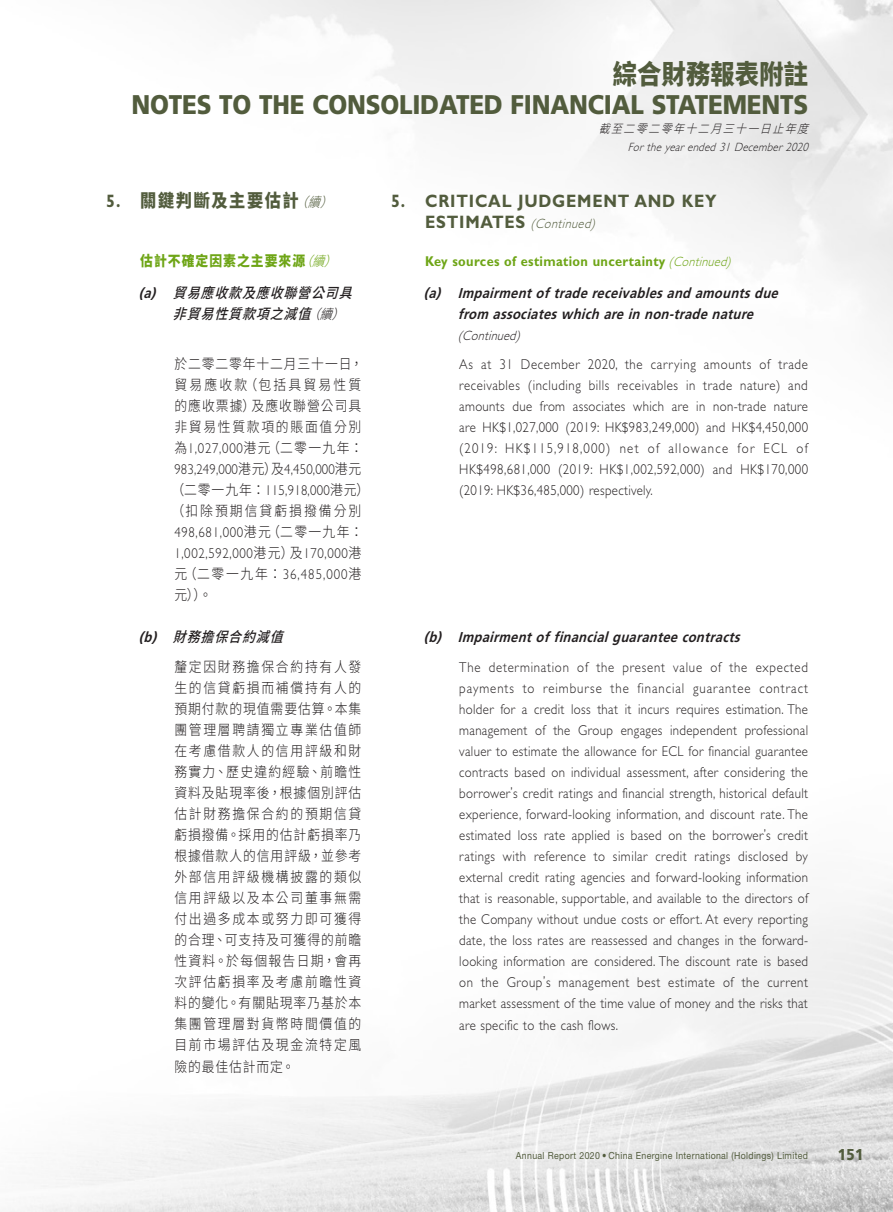
<style>
.page{position:relative;width:893px;height:1212px;background:#fff}
.page>*{position:absolute;margin:0;border:0;box-sizing:border-box;transform-origin:0 0}
.t1{font:900 27px "Frutiger LT Std";letter-spacing:-.01em;color:#525c3d;scale:.9 1}
.t2{font:800 27px "Source Han Sans TC";letter-spacing:.005em;color:#525c3d;scale:.9 1}
.Heading_1{font:700 18px "Gill Sans Std";letter-spacing:.05em;color:#525c3d;scale:.9 1}
.C_Heading_1{font:800 18px "Source Han Sans TC";letter-spacing:.1em;color:#525c3d;scale:.9 1}
.t3{font:900 15.75px "Frutiger LT Std";color:#525c3d;scale:.85 1}
.Body_Text{font:300 14.25px/21px "Gill Sans Std";letter-spacing:.03em;color:#231f20;text-align:justify;scale:.9 1}
.C_Body_Text{font:300 14.25px/21px "Source Han Sans TC";letter-spacing:.13em;color:#231f20;scale:.9 1}
.Heading_3{font:italic 700 14.25px/21px "Frutiger LT Std";color:#231f20;scale:.9 1}
.Heading_2{font:700 14.25px "Gill Sans Std";letter-spacing:.03em;color:#6ea516;scale:.9 1}
.C_Heading_3{font:italic 500 14.25px/21px "Source Han Sans TC";color:#231f20;scale:.9 1}
.C_Heading_2{font:800 14.25px "Source Han Sans TC";letter-spacing:.08em;color:#6ea516;scale:.9 1}
.C_Body_Text-2{font:300 14.25px "Source Han Sans TC";letter-spacing:.07em;color:#231f20;scale:.9 1}
.Heading_1-2{font:italic 300 13.5px "Gill Sans Std";color:#525c3d;scale:.9 1}
.Heading_3-2{font:italic 300 13.5px "Gill Sans Std";color:#231f20;scale:.9 1}
.t4{font:italic 300 12px "Gill Sans Std";color:#231f20;scale:.9 1}
.t5{font:italic 300 12px "Source Han Sans TC";color:#231f20;scale:.9 1}
.t6{font:9.75px "Helvetica Neue LT Std";letter-spacing:.035em;color:#525c3d;scale:.9 1}
.s1{font-family:"Gill Sans Std";font-weight:700}
.s2{font-weight:300;font-style:italic;font-size:13.5px}
.s3{font-family:"Frutiger LT Std";font-weight:700}
.s4{font-weight:300;font-size:13.5px}
.s5{font-family:"Gill Sans Std"}
.s6{font-weight:700;font-style:normal;font-size:18px}
</style>
<div class="page">
<img style="left:10px;top:0;width:883px;height:1212px">
<h1 class="t2" style="left:613px;top:59px;width:218px">綜合財務報表附註</h1>
<h1 class="t1" style="left:131px;top:88px;width:753px">NOTES TO THE CONSOLIDATED FINANCIAL STATEMENTS</h1>
<p class="t5" style="left:599px;top:122px;width:244px">截至二零二零年十二月三十一日止年度</p>
<p class="t4" style="left:628px;top:140px;width:206px">Fortheyearended31December2020</p>
<p class="C_Heading_1" style="left:106px;top:190px;width:264px"><span class="s1">5.</span> 關鍵判斷及主要估計<span class="s2">（續）</span></p>
<p class="C_Heading_2" style="left:140px;top:253px;width:231px">估計不確定因素之主要來源<span class="s2">（續）</span></p>
<p class="C_Heading_3" style="left:173px;top:282px;width:212px;text-indent:-34px"><span class="s3">(a)</span> 貿易應收款及應收聯營公司具非貿易性質款項之減值<span class="s4">（續）</span></p>
<p class="C_Body_Text" style="left:172px;top:354px;width:221px">於二零二零年十二月三十一日，貿易應收款（包括具貿易性質的應收票據）及應收聯營公司具非貿易性質款項的賬面值分別為<span class="s5">1,027,000</span>港元（二零一九年：<br><span class="s5">983,249,000</span>港元）及<span class="s5">4,450,000</span>港元（二零一九年：<span class="s5">115,918,000</span>港元）（扣除預期信貸虧損撥備分別<br><span class="s5">498,681,000</span>港元（二零一九年：<br><span class="s5">1,002,592,000</span>港元）及<span class="s5">170,000</span>港元（二零一九年：<span class="s5">36,485,000</span>港元））。</p>
<p class="C_Heading_3" style="left:139px;top:627px;width:173px"><span class="s3">(b)</span> 財務擔保合約減值</p>
<p class="C_Body_Text" style="left:174px;top:656px;width:209px;text-align:justify">釐定因財務擔保合約持有人發生的信貸虧損而補償持有人的預期付款的現值需要估算。本集團管理層聘請獨立專業估值師在考慮借款人的信用評級和財務實力、歷史違約經驗、前瞻性資料及貼現率後，根據個別評估估計財務擔保合約的預期信貸虧損撥備。採用的估計虧損率乃根據借款人的信用評級，並參考外部信用評級機構披露的類似信用評級以及本公司董事無需付出過多成本或努力即可獲得的合理、可支持及可獲得的前瞻性資料。於每個報告日期，會再次評估虧損率及考慮前瞻性資料的變化。有關貼現率乃基於本集團管理層對貨幣時間價值的目前市場評估及現金流特定風</p>
<p class="C_Body_Text-2" style="left:174px;top:1059px;width:135px">險的最佳估計而定。</p>
<p class="Heading_1" style="left:391px;top:190px;width:363px">5. CRITICAL JUDGEMENT AND KEY</p>
<p class="Heading_1-2" style="left:425px;top:216px;width:195px"><span class="s6">E S T I M AT E S</span> (Continued)</p>
<p class="Heading_2" style="left:425px;top:253px;width:345px">Key sources of estimation uncertainty <span class="s2">(Continued)</span></p>
<p class="Heading_3" style="left:458px;top:282px;width:362px;text-indent:-34px">(a) Impairmentoftradereceivablesand amountsdue from associateswhich arein non-tradenature</p>
<p class="Heading_3-2" style="left:458px;top:328px;width:75px">(Continued)</p>
<p class="Body_Text" style="left:459px;top:354px;width:389px">As at 31 December 2020, the carrying amounts of trade receivables (including bills receivables in trade nature) and amounts due from associates which are in non-trade nature are HK$1,027,000 (2019: HK$983,249,000) and HK$4,450,000 (2019: HK$115,918,000) net of allowance for ECL of HK$498,681,000 (2019: HK$1,002,592,000) and HK$170,000 (2019: HK$36,485,000) respectively.</p>
<p class="Heading_3" style="left:424px;top:627px;width:357px">(b) Impairmentoffinancialguaranteecontracts</p>
<p class="Body_Text" style="left:459px;top:657px;width:389px">The determination of the present value of the expected payments to reimburse the financial guarantee contract holder for a credit loss that it incurs requires estimation. The management of the Group engages independent professional valuer to estimate the allowance for ECL for financial guarantee contracts based on individual assessment, after considering the borrower’s credit ratings and financial strength, historical default experience, forward-looking information, and discount rate. The estimated loss rate applied is based on the borrower’s credit ratings with reference to similar credit ratings disclosed by external credit rating agencies and forward-looking information that is reasonable, supportable, and available to the directors of the Company without undue costs or effort. At every reporting date, the loss rates are reassessed and changes in the forward&shy;looking information are considered. The discount rate is based on the Group’s management best estimate of the current market assessment of the time value of money and the risks that are specific to the cash flows.</p>
<p class="t6" style="left:516px;top:1149px;width:326px">Annual Report 2020 • China Energine International (Holdings) Limited</p>
<p class="t3" style="left:838px;top:1145px;width:31px">151</p>
</div>
